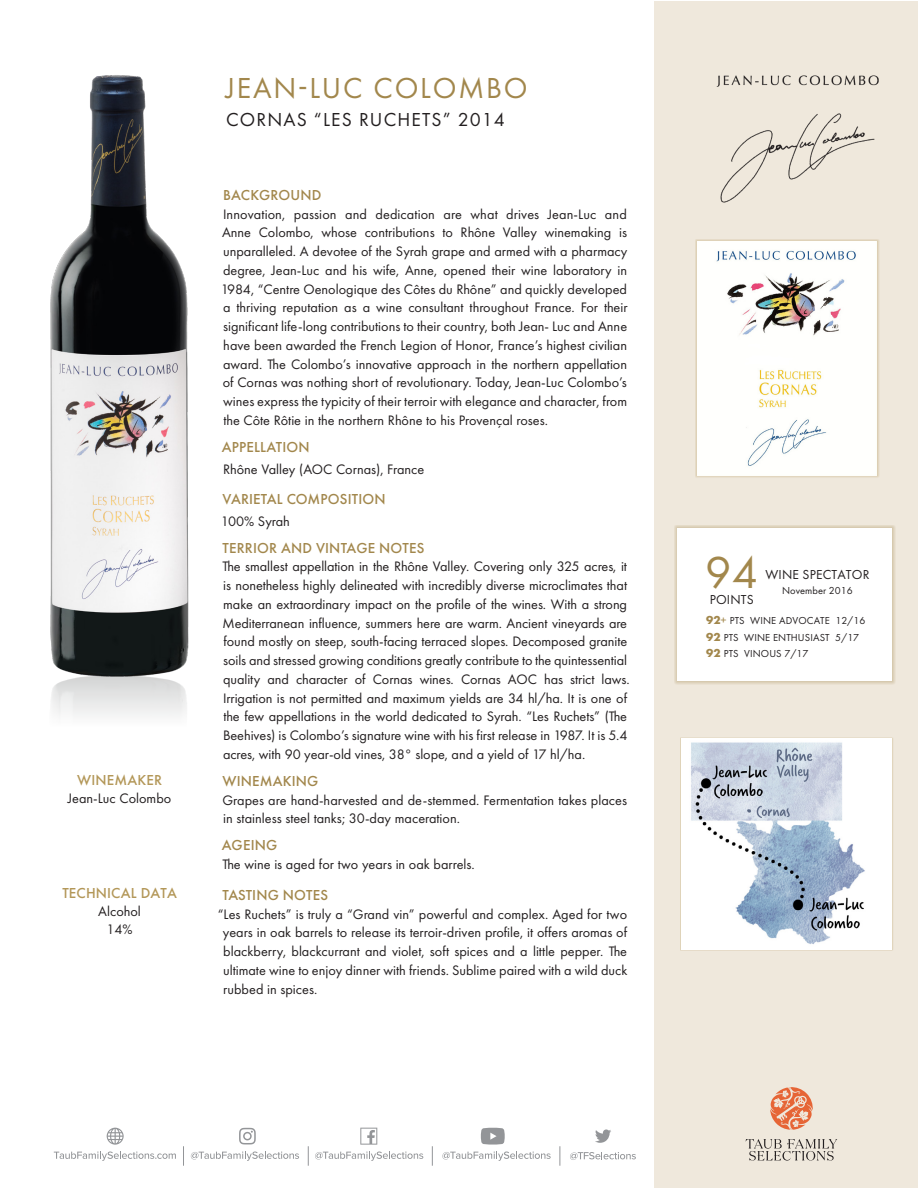
<style>
.page{position:relative;width:918px;height:1188px;background:#fff}
.page>*{position:absolute;margin:0;border:0;box-sizing:border-box;transform-origin:0 0}
.t1{font:46.5px "Futura PT";color:#a2874c}
.t2{font:30px "Futura PT";letter-spacing:.06em;color:#a2874c}
.t3{font:19.5px "Futura PT";letter-spacing:.06em;color:#231f20}
.Para_Head{font:500 15px "Futura PT";letter-spacing:.01em;color:#a2874c}
.Para_Head-2{font:500 15px "Futura PT";letter-spacing:.01em;color:#b39758}
.Para_Body{font:14.25px/18.8px "Futura PT";letter-spacing:-.005em;color:#231f20;text-align:justify}
.t4{font:13.5px "Futura PT";letter-spacing:.01em;color:#231f20}
.t5{font:10.5px "Futura PT";letter-spacing:.01em;color:#231f20}
.s1{font-weight:700;font-size:12px;color:#a2874c}
.s2{font-size:12px;color:#a2874c}
</style>
<div class="page">
<div style="left:654px;top:1px;width:263px;height:1186px;background:#efe8dc"></div>
<div style="left:674px;top:525px;width:222px;height:160px;background:#ddd1ba"></div>
<div style="left:677px;top:528px;width:215px;height:153px;background:#fff"></div>
<div style="left:695px;top:239px;width:185px;height:239px;background:#dfd2b8"></div>
<img style="left:697px;top:241px;width:180px;height:235px">
<img style="left:50px;top:75px;width:139px;height:599px">
<img style="left:51px;top:674px;width:136px;height:42px">
<div style="left:680px;top:737px;width:213px;height:214px;background:#fff"></div>
<img style="left:691px;top:742px;width:174px;height:202px">
<img style="left:716px;top:75px;width:163px;height:128px">
<svg style="left:570px;top:1152px;width:66px;height:8px"></svg>
<svg style="left:54px;top:1152px;width:122px;height:9px"></svg>
<svg style="left:191px;top:1152px;width:108px;height:9px"></svg>
<svg style="left:315px;top:1152px;width:108px;height:9px"></svg>
<svg style="left:442px;top:1152px;width:109px;height:9px"></svg>
<svg style="left:560px;top:1146px;width:1px;height:20px"></svg>
<svg style="left:308px;top:1146px;width:1px;height:20px"></svg>
<svg style="left:183px;top:1146px;width:1px;height:20px"></svg>
<svg style="left:360px;top:1128px;width:17px;height:17px"></svg>
<svg style="left:239px;top:1128px;width:17px;height:16px"></svg>
<svg style="left:432px;top:1146px;width:1px;height:20px"></svg>
<svg style="left:595px;top:1129px;width:16px;height:14px"></svg>
<svg style="left:107px;top:1128px;width:17px;height:17px"></svg>
<svg style="left:481px;top:1128px;width:24px;height:17px"></svg>
<svg style="left:746px;top:1139px;width:91px;height:22px"></svg>
<svg style="left:770px;top:1087px;width:43px;height:43px"></svg>
<p class="Para_Head-2" style="left:77px;top:771px;width:86px">WINEMAKER</p>
<p class="Para_Body" style="left:68px;top:789px;width:105px">Jean-Luc Colombo</p>
<p class="Para_Head-2" style="left:62px;top:884px;width:116px">TECHNICAL DATA</p>
<p class="Para_Body" style="left:98px;top:902px;width:44px;line-height:18px;text-align:center">Alcohol<br>14%</p>
<p class="t2" style="left:226px;top:70px;width:303px">JEAN-LUC COLOMBO</p>
<p class="t3" style="left:226px;top:108px;width:280px">CORNAS “LES RUCHETS” 2014</p>
<p class="Para_Head" style="left:223px;top:186px;width:100px">BACKGROUND</p>
<p class="Para_Body" style="left:221px;top:205px;width:408px">Innovation, passion and dedication are what drives Jean-Luc and Anne Colombo, whose contributions to Rhône Valley winemaking is unparalleled. A devotee of the Syrah grape and armed with a pharmacy degree, Jean-Luc and his wife, Anne, opened their wine laboratory in 1984, “Centre Oenologique des Côtes du Rhône” and quickly developed a thriving reputation as a wine consultant throughout France. For their significant life-long contributions to their country, both Jean- Luc and Anne have been awarded the French Legion of Honor, France’s highest civilian award. The Colombo’s innovative approach in the northern appellation of Cornas was nothing short of revolutionary. Today, Jean-Luc Colombo’s wines express the typicity of their terroir with elegance and character, from the Côte Rôtie in the northern Rhône to his Provençal roses.</p>
<p class="Para_Head" style="left:222px;top:438px;width:89px">APPELLATION</p>
<p class="Para_Body" style="left:223px;top:459px;width:203px">Rhône Valley (AOC Cornas), France</p>
<p class="Para_Head" style="left:223px;top:490px;width:165px">VARIETAL COMPOSITION</p>
<p class="Para_Body" style="left:221px;top:512px;width:71px">100% Syrah</p>
<p class="Para_Head" style="left:223px;top:539px;width:204px">TERRIOR AND VINTAGE NOTES</p>
<p class="Para_Body" style="left:222px;top:557px;width:409px;text-align:left">The smallest appellation in the Rhône Valley. Covering only 325 acres, it is nonetheless highly delineated with incredibly diverse microclimates that make an extraordinary impact on the profile of the wines. With a strong Mediterranean influence, summers here are warm. Ancient vineyards are found mostly on steep, south-facing terraced slopes. Decomposed granite soils and stressed growing conditions greatly contribute to the quintessential quality and character of Cornas wines. Cornas AOC has strict laws.<br>Irrigation is not permitted and maximum yields are 34 hl/ha. It is one of the few appellations in the world dedicated to Syrah. “Les Ruchets” (The Beehives) is Colombo’s signature wine with his first release in 1987. It is 5.4 acres, with 90 year-old vines, 38° slope, and a yield of 17 hl/ha.</p>
<p class="Para_Head" style="left:223px;top:772px;width:97px">WINEMAKING</p>
<p class="Para_Body" style="left:223px;top:791px;width:406px">Grapes are hand-harvested and de-stemmed. Fermentation takes places in stainless steel tanks; 30-day maceration.</p>
<p class="Para_Head" style="left:222px;top:836px;width:57px">AGEING</p>
<p class="Para_Body" style="left:222px;top:855px;width:254px">The wine is aged for two years in oak barrels.</p>
<p class="Para_Head" style="left:223px;top:886px;width:107px">TASTING NOTES</p>
<p class="Para_Body" style="left:223px;top:904px;width:406px;text-indent:-5px">“Les Ruchets” is truly a “Grand vin” powerful and complex. Aged for two years in oak barrels to release its terroir-driven profile, it offers aromas of blackberry, blackcurrant and violet, soft spices and a little pepper. The ultimate wine to enjoy dinner with friends. Sublime paired with a wild duck rubbed in spices.</p>
<p class="t1" style="left:705px;top:545px;width:54px">94</p>
<p class="t4" style="left:710px;top:592px;width:45px">POINTS</p>
<p class="t4" style="left:766px;top:567px;width:105px">WINE SPECTATOR</p>
<p class="t5" style="left:782px;top:584px;width:72px">November 2016</p>
<p class="t5" style="left:706px;top:615px;width:161px"><span class="s1">92</span><span class="s2">+</span> PTS WINE ADVOCATE 12/16</p>
<p class="t5" style="left:706px;top:631px;width:155px"><span class="s1">92</span> PTS WINE ENTHUSIAST 5/17</p>
<p class="t5" style="left:706px;top:647px;width:104px"><span class="s1">92</span> PTS VINOUS 7/17</p>
</div>
